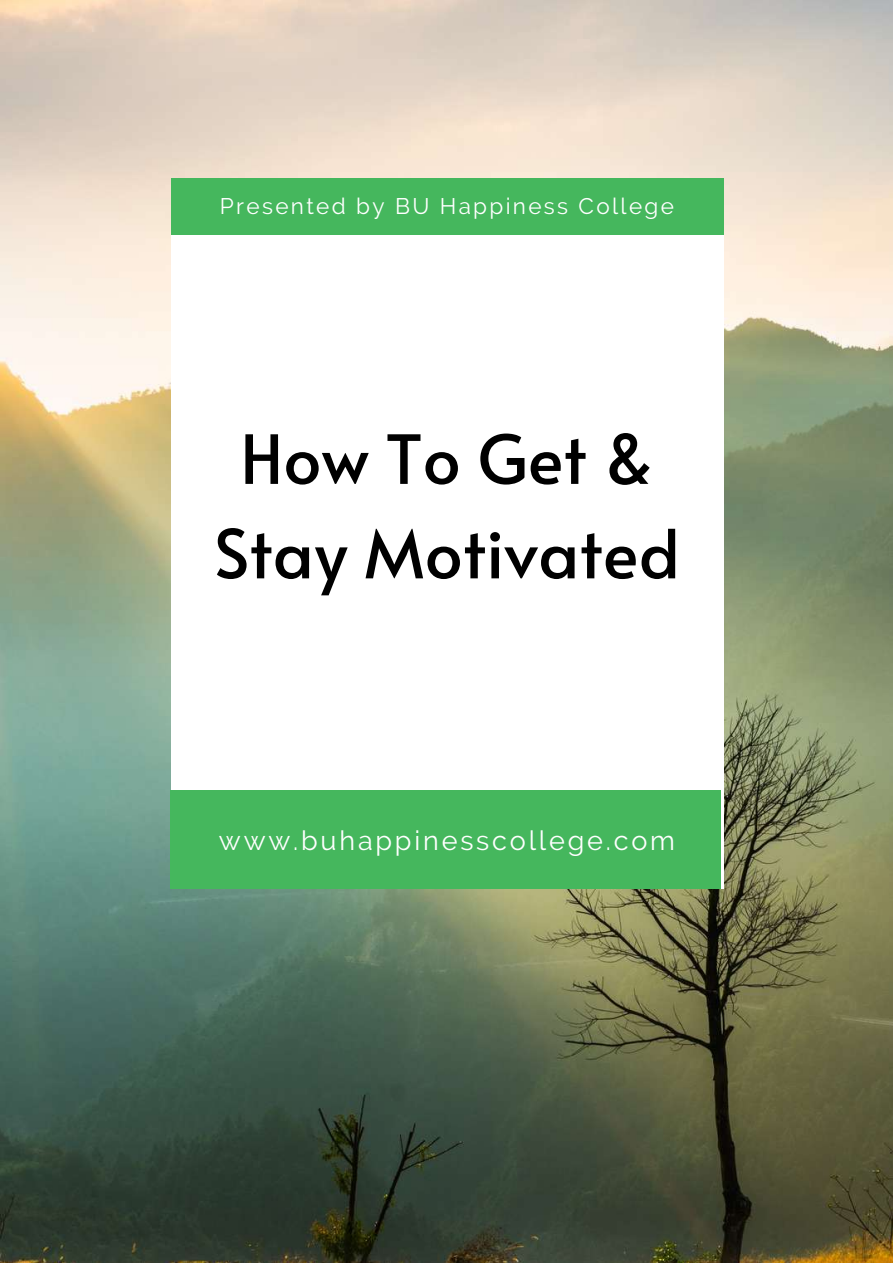
<style>
.page{position:relative;width:893px;height:1264px;background:#fff}
.page>*{position:absolute;margin:0;border:0;box-sizing:border-box;transform-origin:0 0}
.t1{font:67.5px/94.3px "Alata";color:#000;text-align:center}
.t2{font:27px "Raleway";letter-spacing:.105em;color:#fff}
.t3{font:22.5px "Raleway";letter-spacing:.105em;color:#fff}
</style>
<div class="page">
<img style="left:0;top:0;width:892px;height:1262px">
<div style="left:171px;top:178px;width:552px;height:711px;background:#fff"></div>
<div style="left:171px;top:789px;width:550px;height:99px;background:#45b75d"></div>
<div style="left:171px;top:178px;width:552px;height:57px;background:#45b75d"></div>
<p class="t3" style="left:220px;top:193px;width:455px">Presented by BU Happiness College</p>
<h1 class="t1" style="left:214px;top:409px;width:467px">How To Get &amp;<br>Stay Motivated</h1>
<p class="t2" style="left:219px;top:824px;width:457px">www.buhappinesscollege.com</p>
</div>
